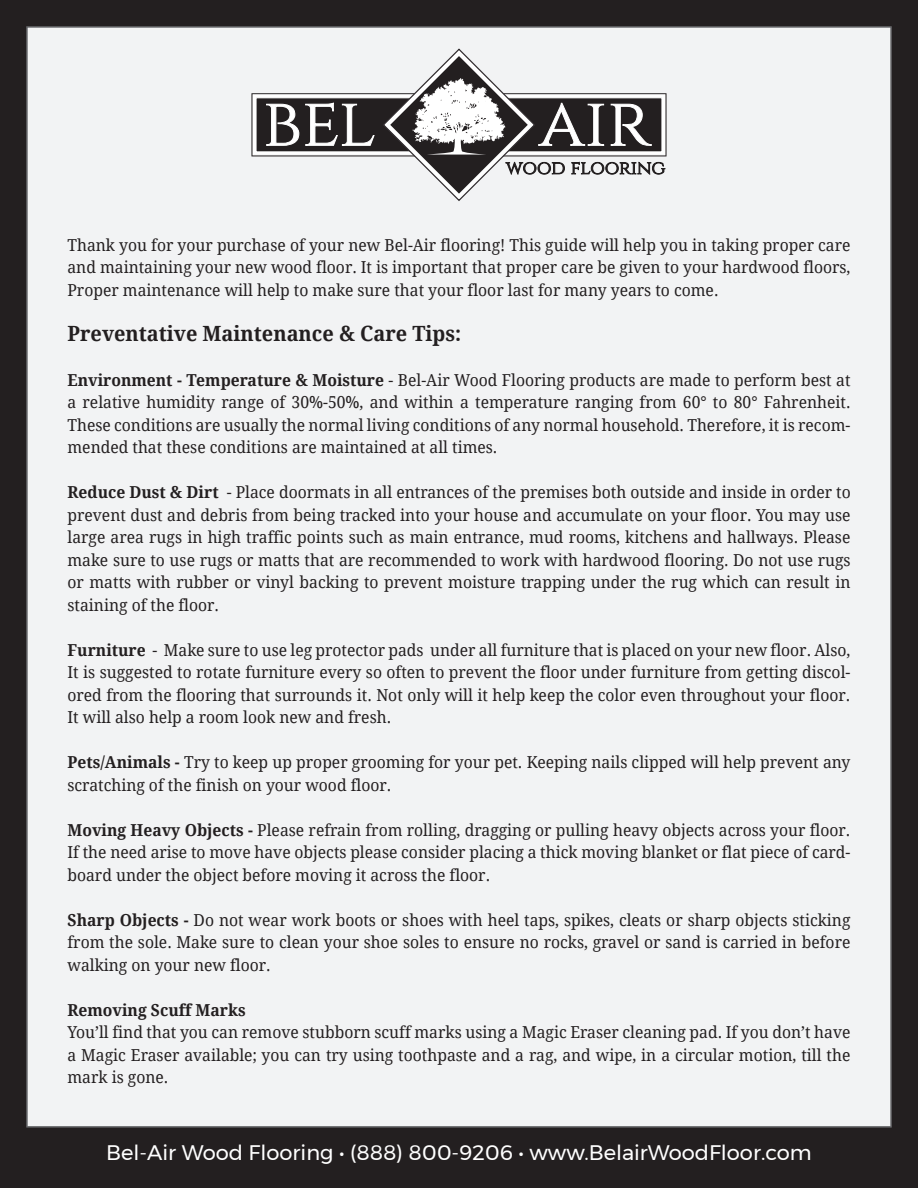
<style>
.page{position:relative;width:918px;height:1188px;background:#231f20}
.page>*{position:absolute;margin:0;border:0;box-sizing:border-box;transform-origin:0 0}
.t1{font:21px "Montserrat";color:#fff}
.t2{font:700 21px "Droid Serif";color:#231f20;scale:.95 1}
.t3{font:16.5px/22.5px "Droid Serif";color:#231f20;text-align:justify;scale:.95 1}
.t4{font:700 16.5px "Droid Serif";color:#231f20;scale:.95 1}
.s1{font-weight:700}
</style>
<div class="page">
<div style="left:26px;top:26px;width:866px;height:1102px;background:#f2f3f4;border:1px solid #6c6d70"></div>
<svg style="left:253px;top:48px;width:413px;height:153px"></svg>
<p class="t3" style="left:68px;top:234px;width:826px">Thank you for your purchase of your new Bel-Air flooring! This guide will help you in taking proper care and maintaining your new wood floor. It is important that proper care be given to your hardwood floors, Proper maintenance will help to make sure that your floor last for many years to come.</p>
<p class="t2" style="left:68px;top:321px;width:416px">Preventative Maintenance &amp; Care Tips:</p>
<p class="t3" style="left:68px;top:369px;width:826px"><span class="s1">Environment - Temperature &amp; Moisture</span> - Bel-Air Wood Flooring products are made to perform best at a relative humidity range of 30%-50%, and within a temperature ranging from 60° to 80° Fahrenheit.<br>These conditions are usually the normal living conditions of any normal household. Therefore, it is recom&shy;mended that these conditions are maintained at all times.</p>
<p class="t3" style="left:68px;top:481px;width:826px"><span class="s1">Reduce Dust &amp; Dirt</span> - Place doormats in all entrances of the premises both outside and inside in order to prevent dust and debris from being tracked into your house and accumulate on your floor. You may use large area rugs in high traffic points such as main entrance, mud rooms, kitchens and hallways. Please make sure to use rugs or matts that are recommended to work with hardwood flooring. Do not use rugs or matts with rubber or vinyl backing to prevent moisture trapping under the rug which can result in staining of the floor.</p>
<p class="t3" style="left:68px;top:639px;width:826px"><span class="s1">Furniture</span> - Make sure to use leg protector pads under all furniture that is placed on your new floor. Also, It is suggested to rotate furniture every so often to prevent the floor under furniture from getting discol&shy;ored from the flooring that surrounds it. Not only will it help keep the color even throughout your floor.<br>It will also help a room look new and fresh.</p>
<p class="t3" style="left:68px;top:751px;width:826px"><span class="s1">Pets/Animals -</span> Try to keep up proper grooming for your pet. Keeping nails clipped will help prevent any scratching of the finish on your wood floor.</p>
<p class="t3" style="left:68px;top:819px;width:826px"><span class="s1">Moving Heavy Objects -</span> Please refrain from rolling, dragging or pulling heavy objects across your floor.<br>If the need arise to move have objects please consider placing a thick moving blanket or flat piece of card&shy;board under the object before moving it across the floor.</p>
<p class="t3" style="left:68px;top:909px;width:826px"><span class="s1">Sharp Objects -</span> Do not wear work boots or shoes with heel taps, spikes, cleats or sharp objects sticking from the sole. Make sure to clean your shoe soles to ensure no rocks, gravel or sand is carried in before walking on your new floor.</p>
<p class="t4" style="left:68px;top:1000px;width:189px">Removing Scuff Marks</p>
<p class="t3" style="left:68px;top:1021px;width:826px">You’ll find that you can remove stubborn scuff marks using a Magic Eraser cleaning pad. If you don’t have a Magic Eraser available; you can try using toothpaste and a rag, and wipe, in a circular motion, till the mark is gone.</p>
<p class="t1" style="left:106px;top:1136px;width:707px">Bel-Air Wood Flooring • (888) 800-9206 • www.BelairWoodFloor.com</p>
</div>
